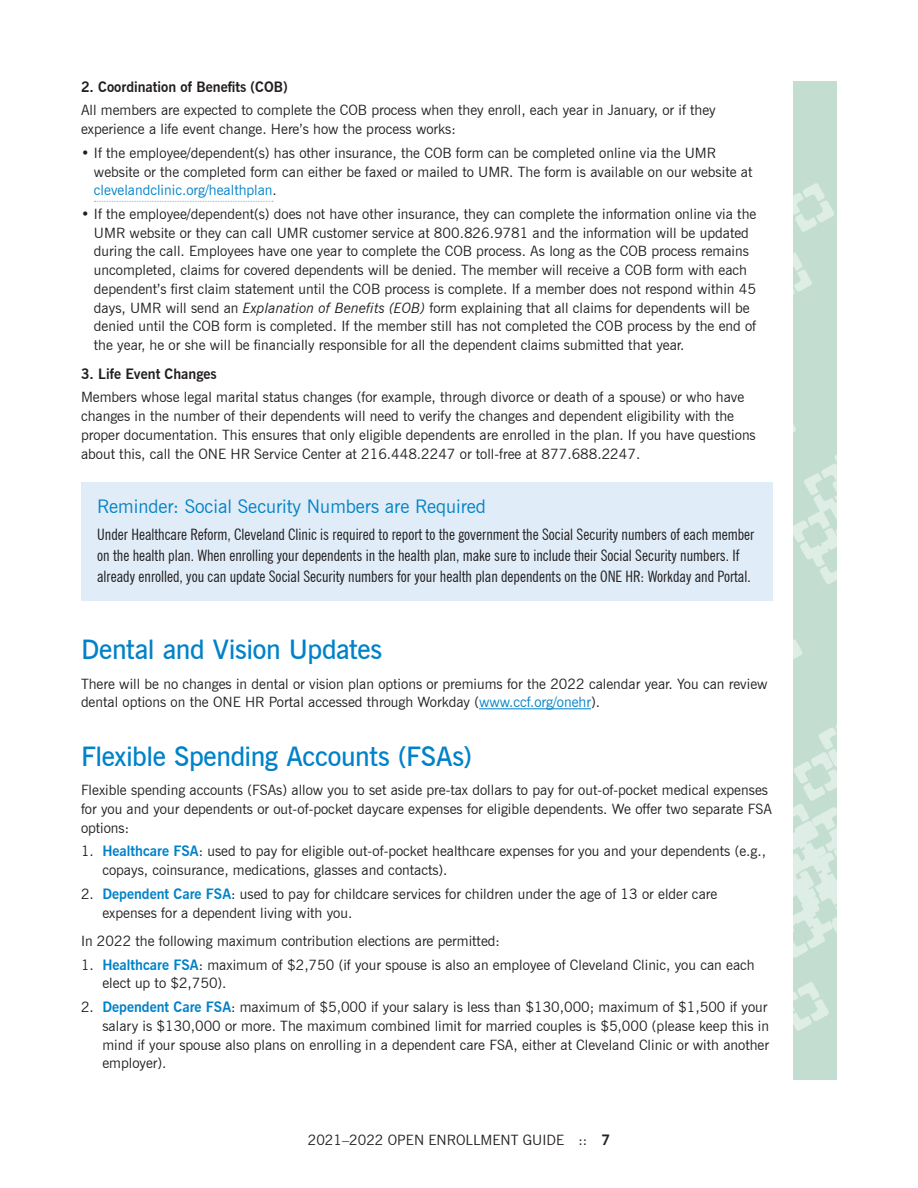
<style>
.page{position:relative;width:918px;height:1188px;background:#fff}
.page>*{position:absolute;margin:0;border:0;box-sizing:border-box;transform-origin:0 0}
.t1{font:600 27px "News Gothic BT";letter-spacing:-.015em;color:#0082c8}
.t2{font:18.75px "News Gothic BT";color:#0082c8}
.t3{font:condensed 15.75px/21px "News Gothic BT";color:#231f20}
.t4{font:14.25px/18.8px "News Gothic BT";color:#231f20}
.t5{font:700 14.25px "News Gothic BT";color:#231f20}
.s1{color:#0082c8}
.s2{font-style:italic}
.s3{font-weight:700;color:#0082c8}
.s4{font-weight:700}
</style>
<div class="page">
<svg style="left:94px;top:201px;width:179px;height:1px"></svg>
<hr style="left:479px;top:708px;width:112px;height:1px;background:#0082c8">
<div style="left:81px;top:482px;width:691px;height:119px;background:#e0ecf7"></div>
<div style="left:794px;top:81px;width:43px;height:999px;background:#c3ded0"></div>
<svg style="left:794px;top:183px;width:40px;height:49px"></svg>
<svg style="left:794px;top:252px;width:18px;height:42px"></svg>
<svg style="left:794px;top:982px;width:35px;height:49px"></svg>
<svg style="left:794px;top:725px;width:43px;height:233px"></svg>
<svg style="left:794px;top:639px;width:8px;height:20px"></svg>
<svg style="left:794px;top:426px;width:43px;height:158px"></svg>
<p class="t5" style="left:81px;top:78px;width:208px">2. Coordination of Benefits (COB)</p>
<p class="t4" style="left:81px;top:101px;width:636px">All members are expected to complete the COB process when they enroll, each year in January, or if they experience a life event change. Here’s how the process works:</p>
<p class="t4" style="left:94px;top:143px;width:660px;text-indent:-13px">• If the employee/dependent(s) has other insurance, the COB form can be completed online via the UMR website or the completed form can either be faxed or mailed to UMR. The form is available on our website at <span class="s1">clevelandclinic.org/healthplan</span>.</p>
<p class="t4" style="left:94px;top:204px;width:664px;text-indent:-13px">• If the employee/dependent(s) does not have other insurance, they can complete the information online via the UMR website or they can call UMR customer service at 800.826.9781 and the information will be updated during the call. Employees have one year to complete the COB process. As long as the COB process remains uncompleted, claims for covered dependents will be denied. The member will receive a COB form with each dependent’s first claim statement until the COB process is complete. If a member does not respond within 45 days, UMR will send an <span class="s2">Explanation of Benefits (EOB)</span> form explaining that all claims for dependents will be denied until the COB form is completed. If the member still has not completed the COB process by the end of the year, he or she will be financially responsible for all the dependent claims submitted that year.</p>
<p class="t5" style="left:81px;top:365px;width:137px">3. Life Event Changes</p>
<p class="t4" style="left:81px;top:388px;width:676px">Members whose legal marital status changes (for example, through divorce or death of a spouse) or who have changes in the number of their dependents will need to verify the changes and dependent eligibility with the proper documentation. This ensures that only eligible dependents are enrolled in the plan. If you have questions about this, call the ONE HR Service Center at 216.448.2247 or toll-free at 877.688.2247.</p>
<h2 class="t2" style="left:97px;top:495px;width:390px">Reminder: Social Security Numbers are Required</h2>
<p class="t3" style="left:97px;top:524px;width:659px">Under Healthcare Reform, Cleveland Clinic is required to report to the government the Social Security numbers of each member on the health plan. When enrolling your dependents in the health plan, make sure to include their Social Security numbers. If already enrolled, you can update Social Security numbers for your health plan dependents on the ONE HR: Workday and Portal.</p>
<h1 class="t1" style="left:81px;top:633px;width:303px">Dental and Vision Updates</h1>
<p class="t4" style="left:81px;top:674px;width:688px">There will be no changes in dental or vision plan options or premiums for the 2022 calendar year. You can review dental options on the ONE HR Portal accessed through Workday (<span class="s1">www.ccf.org/onehr</span>).</p>
<h1 class="t1" style="left:81px;top:740px;width:392px">Flexible Spending Accounts (FSAs)</h1>
<p class="t4" style="left:81px;top:781px;width:692px">Flexible spending accounts (FSAs) allow you to set aside pre-tax dollars to pay for out-of-pocket medical expenses for you and your dependents or out-of-pocket daycare expenses for eligible dependents. We offer two separate FSA options:</p>
<p class="t4" style="left:102px;top:842px;width:665px;text-indent:-21px">1. <span class="s3">Healthcare FSA</span>: used to pay for eligible out-of-pocket healthcare expenses for you and your dependents (e.g., copays, coinsurance, medications, glasses and contacts).</p>
<p class="t4" style="left:102px;top:884px;width:616px;text-indent:-21px">2. <span class="s3">Dependent Care FSA</span>: used to pay for childcare services for children under the age of 13 or elder care expenses for a dependent living with you.</p>
<p class="t4" style="left:81px;top:932px;width:420px">In 2022 the following maximum contribution elections are permitted:</p>
<p class="t4" style="left:102px;top:955px;width:654px;text-indent:-21px">1. <span class="s3">Healthcare FSA</span>: maximum of $2,750 (if your spouse is also an employee of Cleveland Clinic, you can each elect up to $2,750).</p>
<p class="t4" style="left:102px;top:997px;width:668px;text-align:justify;text-indent:-21px">2. <span class="s3">Dependent Care FSA</span>: maximum of $5,000 if your salary is less than $130,000; maximum of $1,500 if your salary is $130,000 or more. The maximum combined limit for married couples is $5,000 (please keep this in mind if your spouse also plans on enrolling in a dependent care FSA, either at Cleveland Clinic or with another employer).</p>
<p class="t4" style="left:308px;top:1130px;width:304px">2021–2022 OPEN ENROLLMENT GUIDE :: <span class="s4">7</span></p>
</div>
